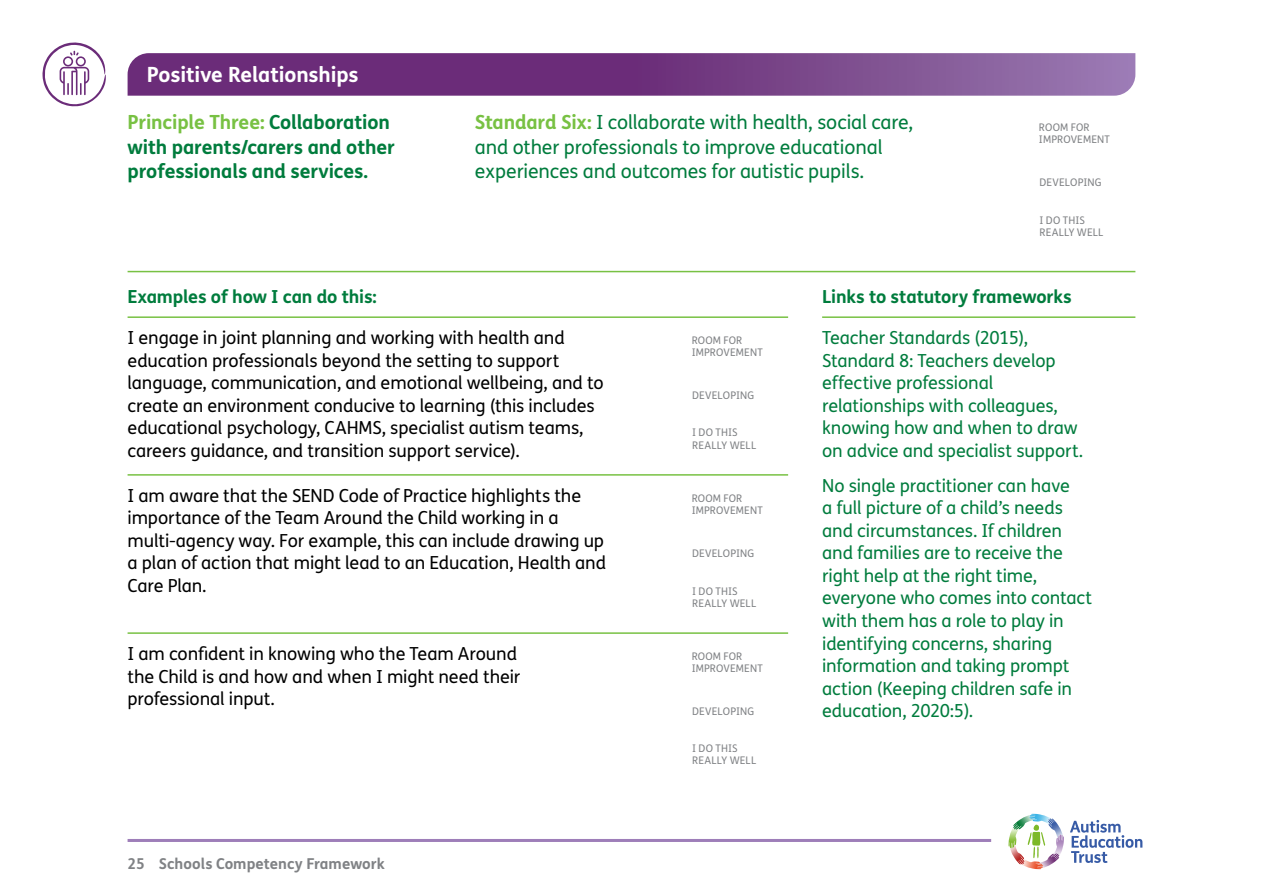
<style>
.page{position:relative;width:1263px;height:893px;background:#fff}
.page>*{position:absolute;margin:0;border:0;box-sizing:border-box;transform-origin:0 0}
.t1{font:700 21px "FS Me";letter-spacing:-.005em;color:#fff}
.AET_S_C_header{font:19.5px/24.3px "FS Me";letter-spacing:-.005em;color:#007c3d}
.AET_principles_heade{font:700 19.5px/24.3px "FS Me";letter-spacing:-.005em;color:#007c3d}
.AET_body_12pt{font:18px/22.5px "FS Me";letter-spacing:-.005em;color:#000}
.AET_body_12pt-2{font:18px/22.5px "FS Me";letter-spacing:-.005em;color:#007c3d}
.AET_body_12pt-3{font:700 18px "FS Me";letter-spacing:-.005em;color:#007c3d}
.t2{font:700 15px "FS Me";color:#808285}
.AET_form_8pt{font:10.5px/12.1px "FS Me";letter-spacing:.015em;color:#808285}
.s1{color:#78c143}
.s2{font-weight:700;color:#78c143}
</style>
<div class="page">
<svg style="left:128px;top:53px;width:1007px;height:43px;background:#784288"></svg>
<svg style="left:1070px;top:820px;width:72px;height:43px"></svg>
<svg style="left:1008px;top:814px;width:52px;height:55px"></svg>
<hr style="left:128px;top:839px;width:863px;height:3px;background:#9e7eb9">
<svg style="left:42px;top:42px;width:64px;height:64px"></svg>
<hr style="left:128px;top:316px;width:660px;height:2px;background:#78c143">
<hr style="left:822px;top:316px;width:313px;height:2px;background:#78c143">
<hr style="left:128px;top:474px;width:660px;height:2px;background:#78c143">
<hr style="left:128px;top:271px;width:1007px;height:1px;background:#78c143">
<hr style="left:128px;top:632px;width:660px;height:2px;background:#78c143">
<h1 class="t1" style="left:147px;top:59px;width:213px">Positive Relationships</h1>
<p class="AET_principles_heade" style="left:128px;top:109px;width:269px"><span class="s1">Principle Three:</span> Collaboration with parents/carers and other professionals and services.</p>
<p class="AET_S_C_header" style="left:475px;top:110px;width:440px"><span class="s2">Standard Six:</span> I collaborate with health, social care, and other professionals to improve educational experiences and outcomes for autistic pupils.</p>
<p class="AET_form_8pt" style="left:1039px;top:122px;width:73px">ROOM FOR<br>IMPROVEMENT</p>
<p class="AET_form_8pt" style="left:1039px;top:176px;width:64px">DEVELOPING</p>
<p class="AET_form_8pt" style="left:1039px;top:214px;width:66px">I DO THIS<br>REALLY WELL</p>
<p class="AET_body_12pt-3" style="left:128px;top:283px;width:251px">Examples of how I can do this:</p>
<p class="AET_body_12pt" style="left:128px;top:326px;width:478px">I engage in joint planning and working with health and education professionals beyond the setting to support language, communication, and emotional wellbeing, and to create an environment conducive to learning (this includes educational psychology, CAHMS, specialist autism teams, careers guidance, and transition support service).</p>
<p class="AET_form_8pt" style="left:692px;top:334px;width:73px">ROOM FOR<br>IMPROVEMENT</p>
<p class="AET_form_8pt" style="left:692px;top:389px;width:64px">DEVELOPING</p>
<p class="AET_form_8pt" style="left:692px;top:426px;width:66px">I DO THIS<br>REALLY WELL</p>
<p class="AET_body_12pt" style="left:128px;top:484px;width:480px">I am aware that the SEND Code of Practice highlights the importance of the Team Around the Child working in a multi-agency way. For example, this can include drawing up a plan of action that might lead to an Education, Health and Care Plan.</p>
<p class="AET_form_8pt" style="left:692px;top:492px;width:73px">ROOM FOR<br>IMPROVEMENT</p>
<p class="AET_form_8pt" style="left:692px;top:547px;width:64px">DEVELOPING</p>
<p class="AET_form_8pt" style="left:692px;top:585px;width:66px">I DO THIS<br>REALLY WELL</p>
<p class="AET_body_12pt" style="left:128px;top:642px;width:394px">I am confident in knowing who the Team Around the Child is and how and when I might need their professional input.</p>
<p class="AET_form_8pt" style="left:692px;top:650px;width:73px">ROOM FOR<br>IMPROVEMENT</p>
<p class="AET_form_8pt" style="left:692px;top:705px;width:64px">DEVELOPING</p>
<p class="AET_form_8pt" style="left:692px;top:742px;width:66px">I DO THIS<br>REALLY WELL</p>
<p class="t2" style="left:128px;top:852px;width:259px">25 Schools Competency Framework</p>
<p class="AET_body_12pt-3" style="left:822px;top:283px;width:251px">Links to statutory frameworks</p>
<p class="AET_body_12pt-2" style="left:822px;top:326px;width:262px">Teacher Standards (2015),<br>Standard 8: Teachers develop effective professional relationships with colleagues, knowing how and when to draw on advice and specialist support.</p>
<p class="AET_body_12pt-2" style="left:822px;top:474px;width:272px">No single practitioner can have<br>a full picture of a child’s needs and circumstances. If children and families are to receive the right help at the right time, everyone who comes into contact with them has a role to play in identifying concerns, sharing information and taking prompt action (Keeping children safe in education, 2020:5).</p>
</div>
